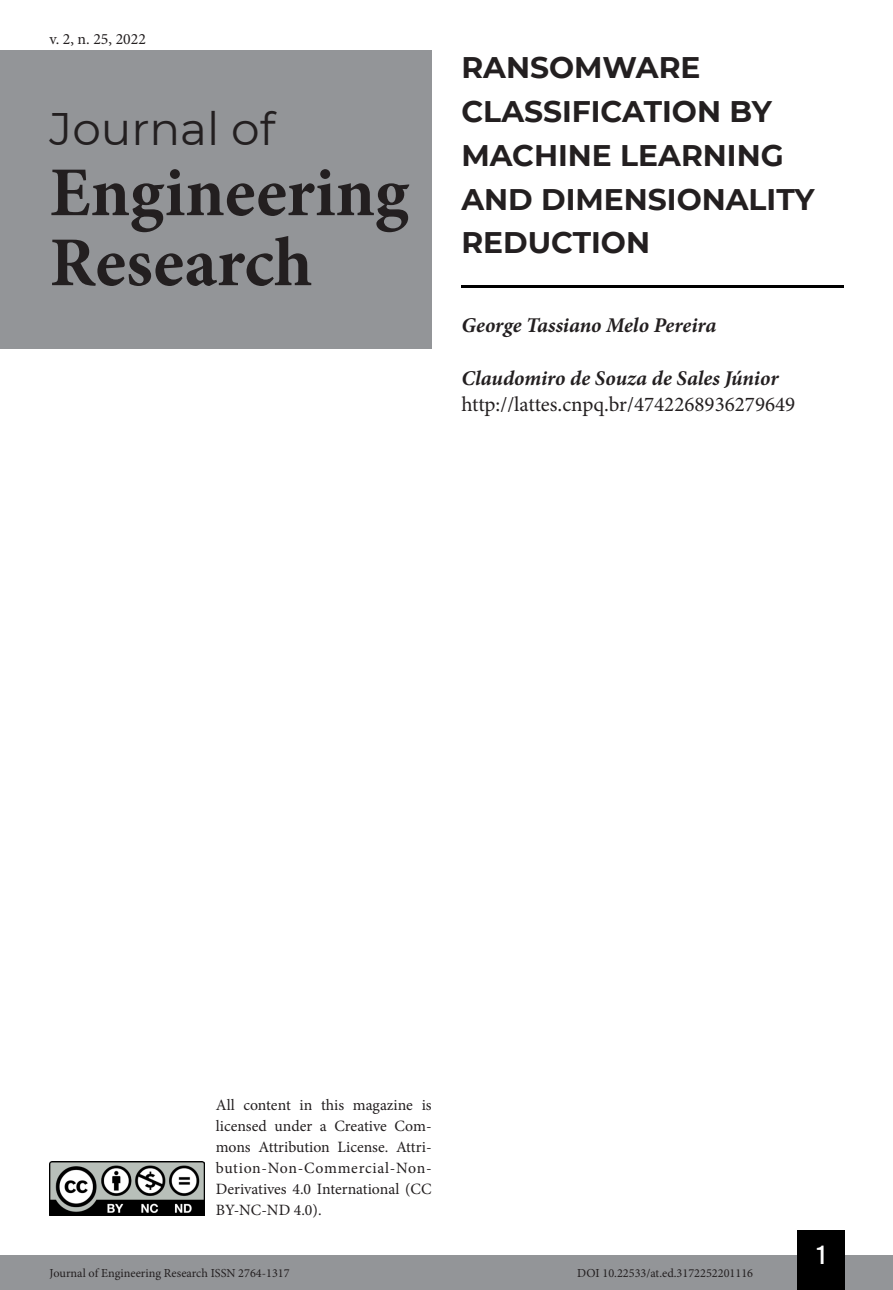
<style>
.page{position:relative;width:893px;height:1290px;background:#fff}
.page>*{position:absolute;margin:0;border:0;box-sizing:border-box;transform-origin:0 0}
.t1{font:700 70px/70px "Minion Pro";color:#231f20}
.t2{font:45.5px "Montserrat";color:#231f20}
.Título_Artigo{font:700 29.75px/43.8px "Montserrat";color:#231f20}
.t3{font:26.25px "Bebas Kai";color:#fff}
.NOME_AUTOR{font:italic 700 21px "Minion Pro";letter-spacing:-.005em;color:#231f20}
.Infos_autor{font:21px "Minion Pro";color:#231f20}
.t4{font:15.75px/21px "Minion Pro";color:#231f20;text-align:justify}
.t5{font:12.25px "Minion Pro";color:#231f20}
</style>
<div class="page">
<div style="left:0;top:1255px;width:893px;height:35px;background:#939598"></div>
<div style="left:797px;top:1230px;width:48px;height:60px;background:#000"></div>
<img style="left:50px;top:1161px;width:154px;height:54px">
<div style="left:0;top:50px;width:432px;height:298px;background:#939598"></div>
<hr style="left:461px;top:285px;width:382px;height:3px;background:#000">
<p class="t4" style="left:50px;top:28px;width:98px">v. 2, n. 25, 2022</p>
<h2 class="t2" style="left:50px;top:98px;width:227px">Journal of</h2>
<h1 class="t1" style="left:50px;top:157px;width:361px">Engineering<br>Research</h1>
<p class="Título_Artigo" style="left:461px;top:44px;width:355px">RANSOMWARE<br>CLASSIFICATION BY<br>MACHINE LEARNING<br>AND DIMENSIONALITY<br>REDUCTION</p>
<p class="NOME_AUTOR" style="left:461px;top:310px;width:257px">George Tassiano Melo Pereira</p>
<p class="NOME_AUTOR" style="left:461px;top:363px;width:319px">Claudomiro de Souza de Sales Júnior</p>
<p class="Infos_autor" style="left:461px;top:390px;width:335px">http://lattes.cnpq.br/4742268936279649</p>
<p class="t4" style="left:216px;top:1095px;width:217px">All content in this magazine is licensed under a Creative Com&shy;mons Attribution License. Attri&shy;bution-Non-Commercial-Non-Derivatives 4.0 International (CC BY-NC-ND 4.0).</p>
<h3 class="t3" style="left:817px;top:1241px;width:10px">1</h3>
<p class="t5" style="left:50px;top:1265px;width:242px">Journal of Engineering Research ISSN 2764-1317</p>
<p class="t5" style="left:577px;top:1265px;width:177px">DOI 10.22533/at.ed.3172252201116</p>
</div>
